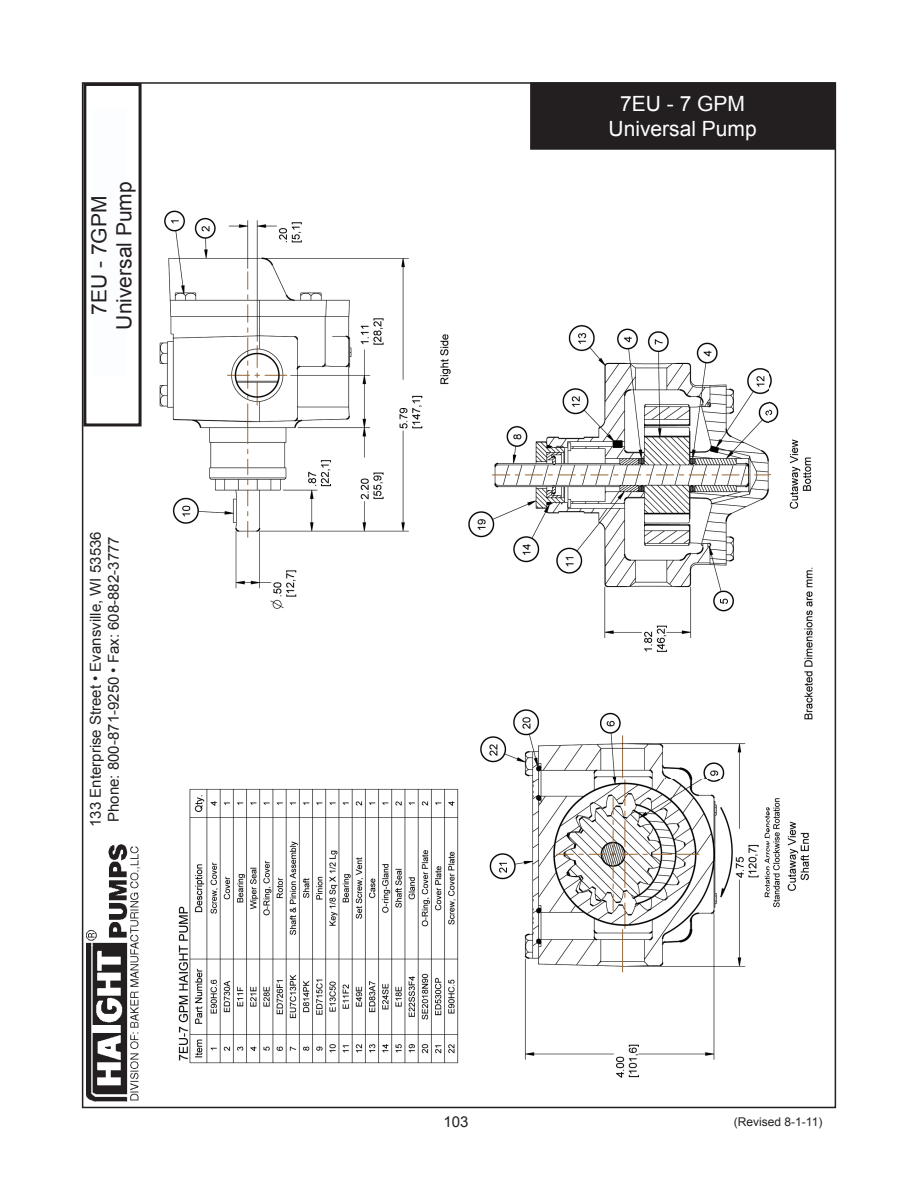
<style>
.page{position:relative;width:918px;height:1188px;background:#fff}
.page>*{position:absolute;margin:0;border:0;box-sizing:border-box;transform-origin:0 0}
.t1{font:21px/25.2px "Arial";color:#231f20;text-align:center}
.t2{font:21px/25.2px "Arial";color:#fff;text-align:center}
.t3{font:15px/18px "Arial";color:#231f20;text-align:center}
.t4{font:12px "Arial";color:#231f20}
</style>
<div class="page">
<div style="left:90px;top:108px;width:37px;height:269px;background:#fbfdfe"></div>
<div style="left:531px;top:83px;width:303px;height:66px;background:#231f20"></div>
<div style="left:530px;top:82px;width:305px;height:68px;border:2px solid #231f20"></div>
<img style="left:86px;top:845px;width:55px;height:257px">
<img style="left:159px;top:210px;width:654px;height:868px">
<div style="left:83px;top:83px;width:59px;height:343px;border:3px solid #231f20"></div>
<h1 class="t1" style="left:87px;top:330px;width:150px;rotate:-90deg">7EU - 7GPM<br>Universal Pump</h1>
<p class="t3" style="left:87px;top:827px;width:297px;rotate:-90deg">133 Enterprise Street • Evansville, WI 53536<br>Phone: 800-871-9250 • Fax: 608-882-3777</p>
<h1 class="t2" style="left:609px;top:91px;width:150px">7EU - 7 GPM<br>Universal Pump</h1>
<p class="t3" style="left:443px;top:1113px;width:27px">103</p>
<p class="t4" style="left:734px;top:1114px;width:90px">(Revised 8-1-11)</p>
</div>
